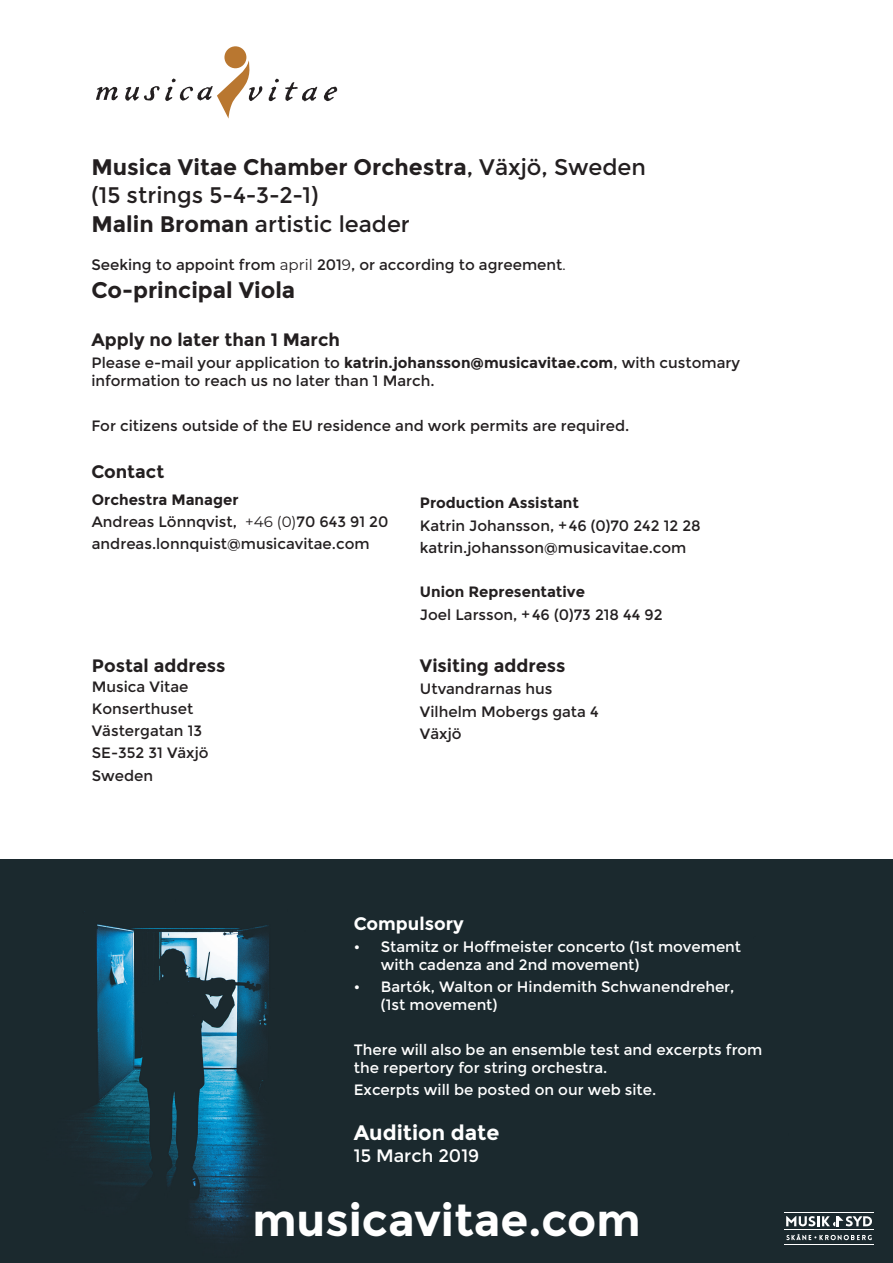
<style>
.page{position:relative;width:893px;height:1263px;background:#fff}
.page>*{position:absolute;margin:0;border:0;box-sizing:border-box;transform-origin:0 0}
.t1{font:700 45px "Montserrat";color:#fff}
.t2{font:22.5px/28.2px "Montserrat";color:#231f20}
.t3{font:700 22.5px "Montserrat";color:#231f20}
.t4{font:700 21px "Montserrat";color:#fff}
.t5{font:700 18px "Montserrat";color:#231f20}
.t6{font:18px "Montserrat";color:#fff}
.t7{font:700 18px "Montserrat";color:#fff}
.t8{font:15px/22.2px "Montserrat";color:#231f20}
.t9{font:15px/18px "Montserrat";color:#fff}
.t10{font:700 15px "Montserrat";color:#231f20}
.s1{font-weight:700}
</style>
<div class="page">
<svg style="left:269px;top:78px;width:10px;height:23px"></svg>
<svg style="left:96px;top:86px;width:22px;height:14px"></svg>
<svg style="left:324px;top:87px;width:13px;height:14px"></svg>
<svg style="left:285px;top:82px;width:32px;height:20px"></svg>
<div style="left:224px;top:46px;width:22px;height:22px;background:#b97730;border-radius:50%"></div>
<svg style="left:125px;top:60px;width:138px;height:59px"></svg>
<img style="left:0;top:859px;width:893px;height:404px">
<hr style="left:784px;top:1212px;width:89px;height:1px;background:#fff">
<hr style="left:784px;top:1229px;width:89px;height:1px;background:#fff">
<hr style="left:784px;top:1244px;width:89px;height:1px;background:#fff">
<svg style="left:786px;top:1216px;width:87px;height:11px"></svg>
<svg style="left:786px;top:1234px;width:86px;height:6px"></svg>
<h2 class="t2" style="left:91px;top:153px;width:556px"><span class="s1">Musica Vitae Chamber Orchestra</span>, Växjö, Sweden (15 strings 5-4-3-2-1)<br><span class="s1">Malin Broman</span> artistic leader</h2>
<p class="t8" style="left:91px;top:254px;width:476px">Seeking to appoint from april 2019, or according to agreement.</p>
<h2 class="t3" style="left:91px;top:277px;width:205px">Co-principal Viola</h2>
<p class="t5" style="left:91px;top:329px;width:250px">Apply no later than 1 March</p>
<p class="t8" style="left:91px;top:354px;width:650px;line-height:18px">Please e-mail your application to <span class="s1">katrin.johansson@musicavitae.com</span>, with customary information to reach us no later than 1 March.</p>
<p class="t8" style="left:91px;top:414px;width:539px">For citizens outside of the EU residence and work permits are required.</p>
<p class="t5" style="left:91px;top:461px;width:74px">Contact</p>
<p class="t10" style="left:92px;top:491px;width:148px">Orchestra Manager</p>
<p class="t8" style="left:92px;top:511px;width:298px">Andreas Lönnqvist, +46 (0)70 643 91 20 andreas.lonnquist@musicavitae.com</p>
<p class="t5" style="left:92px;top:655px;width:135px">Postal address</p>
<p class="t8" style="left:92px;top:675px;width:118px">Musica Vitae<br>Konserthuset<br>Västergatan 13<br>SE-352 31 Växjö<br>Sweden</p>
<p class="t10" style="left:420px;top:494px;width:160px">Production Assistant</p>
<p class="t8" style="left:420px;top:514px;width:282px">Katrin Johansson, +46 (0)70 242 12 28 katrin.johansson@musicavitae.com</p>
<p class="t10" style="left:420px;top:583px;width:166px">Union Representative</p>
<p class="t8" style="left:420px;top:603px;width:244px">Joel Larsson, +46 (0)73 218 44 92</p>
<p class="t5" style="left:420px;top:655px;width:147px">Visiting address</p>
<p class="t8" style="left:420px;top:678px;width:180px">Utvandrarnas hus<br>Vilhelm Mobergs gata 4<br>Växjö</p>
<p class="t7" style="left:354px;top:912px;width:111px">Compulsory</p>
<p class="t9" style="left:381px;top:938px;width:362px;text-indent:-27px">• Stamitz or Hoffmeister concerto (1st movement with cadenza and 2nd movement)</p>
<p class="t9" style="left:381px;top:978px;width:355px;text-indent:-27px">• Bartók, Walton or Hindemith Schwanendreher, (1st movement)</p>
<p class="t9" style="left:354px;top:1040px;width:410px">There will also be an ensemble test and excerpts from the repertory for string orchestra.</p>
<p class="t9" style="left:354px;top:1081px;width:304px">Excerpts will be posted on our web site.</p>
<h3 class="t4" style="left:354px;top:1120px;width:147px">Audition date</h3>
<p class="t6" style="left:354px;top:1145px;width:127px">15 March 2019</p>
<h1 class="t1" style="left:252px;top:1193px;width:390px">musicavitae.com</h1>
</div>
